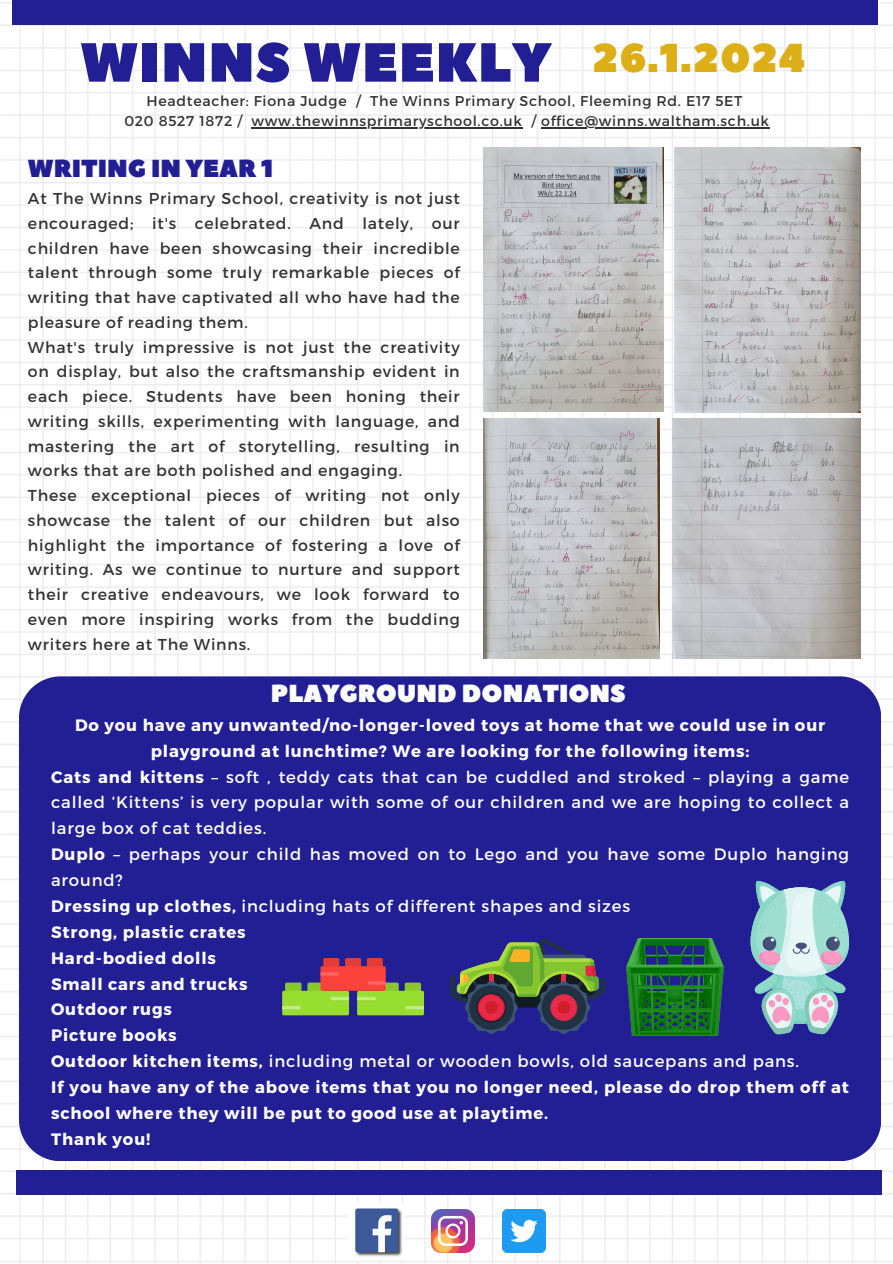
<style>
.page{position:relative;width:893px;height:1264px;background:#fff}
.page>*{position:absolute;margin:0;border:0;box-sizing:border-box;transform-origin:0 0}
.t1{font:54.9px "Peace Sans";letter-spacing:.02em;color:#221f95}
.t2{font:40.2px "Peace Sans";letter-spacing:.02em;color:#dcae18}
.t3{font:24.6px "Peace Sans";color:#fff}
.t4{font:24.6px "Peace Sans";color:#221f95}
.t5{font:16.5px "Montserrat";letter-spacing:.05em;color:#fff}
.t6{font:700 16.5px "Montserrat";letter-spacing:.05em;color:#fff}
.t7{font:15.75px/24.8px "Montserrat";letter-spacing:.05em;color:#323232}
.t8{font:14.25px "Montserrat";letter-spacing:.05em;color:#323232}
.s1{font-weight:700}
</style>
<div class="page">
<img style="left:0;top:0;width:892px;height:1263px">
<div style="left:12px;top:0;width:865px;height:25px;background:#221f95"></div>
<img style="left:348px;top:1203px;width:56px;height:55px">
<img style="left:431px;top:1209px;width:44px;height:43px">
<img style="left:502px;top:1209px;width:43px;height:43px">
<div style="left:16px;top:1170px;width:865px;height:24px;background:#221f95"></div>
<div style="left:19px;top:676px;width:861px;height:485px;background:#221f95"></div>
<svg style="left:750px;top:880px;width:99px;height:154px;background:#95afc7"></svg>
<img style="left:627px;top:938px;width:96px;height:97px">
<svg style="left:450px;top:938px;width:155px;height:96px;background:#4d4e5d"></svg>
<div style="left:307px;top:982px;width:17px;height:12px;background:#89c82b;border-radius:2px"></div>
<div style="left:285px;top:982px;width:16px;height:12px;background:#89c82b;border-radius:2px"></div>
<div style="left:282px;top:990px;width:67px;height:25px;background:#98de30;border-radius:2px"></div>
<svg style="left:330px;top:996px;width:19px;height:4px"></svg>
<svg style="left:282px;top:1006px;width:19px;height:3px"></svg>
<div style="left:323px;top:958px;width:16px;height:11px;background:#e33c35;border-radius:2px"></div>
<div style="left:345px;top:958px;width:16px;height:11px;background:#e33c35;border-radius:2px"></div>
<div style="left:367px;top:958px;width:16px;height:11px;background:#e33c35;border-radius:2px"></div>
<div style="left:382px;top:982px;width:17px;height:12px;background:#89c82b;border-radius:2px"></div>
<div style="left:404px;top:982px;width:17px;height:12px;background:#89c82b;border-radius:2px"></div>
<div style="left:357px;top:990px;width:67px;height:25px;background:#98de30;border-radius:2px"></div>
<svg style="left:357px;top:996px;width:19px;height:4px"></svg>
<svg style="left:405px;top:1006px;width:19px;height:3px"></svg>
<div style="left:320px;top:966px;width:65px;height:24px;background:#fc433b;border-radius:2px"></div>
<svg style="left:320px;top:972px;width:19px;height:3px"></svg>
<svg style="left:367px;top:981px;width:18px;height:3px"></svg>
<img style="left:483px;top:148px;width:180px;height:263px">
<img style="left:674px;top:148px;width:186px;height:264px">
<img style="left:483px;top:418px;width:176px;height:240px">
<img style="left:672px;top:418px;width:188px;height:240px">
<hr style="left:251px;top:127px;width:271px;height:2px;background:#323232">
<hr style="left:541px;top:127px;width:228px;height:2px;background:#323232">
<p class="t1" style="left:80px;top:26px;width:472px">WINNS WEEKLY</p>
<h3 class="t2" style="left:592px;top:32px;width:214px">26.1.2024</h3>
<h4 class="t8" style="left:146px;top:92px;width:597px">Headteacher: Fiona Judge / The Winns Primary School, Fleeming Rd. E17 5ET</h4>
<p class="t8" style="left:124px;top:112px;width:119px">020 8527 1872 /</p>
<p class="t8" style="left:251px;top:112px;width:519px">www.thewinnsprimaryschool.co.uk / office@winns.waltham.sch.uk</p>
<h4 class="t4" style="left:28px;top:152px;width:246px">WRITING IN YEAR 1</h4>
<p class="t7" style="left:28px;top:185px;width:433px">At The Winns Primary School, creativity is not just encouraged; it's celebrated. And lately, our children have been showcasing their incredible talent through some truly remarkable pieces of writing that have captivated all who have had the pleasure of reading them.<br>What's truly impressive is not just the creativity on display, but also the craftsmanship evident in each piece. Students have been honing their writing skills, experimenting with language, and mastering the art of storytelling, resulting in works that are both polished and engaging.<br>These exceptional pieces of writing not only showcase the talent of our children but also highlight the importance of fostering a love of writing. As we continue to nurture and support their creative endeavours, we look forward to even more inspiring works from the budding writers here at The Winns.</p>
<h2 class="t3" style="left:271px;top:677px;width:356px">PLAYGROUND DONATIONS</h2>
<p class="t6" style="left:75px;top:714px;width:751px">Do you have any unwanted/no-longer-loved toys at home that we could use in our</p>
<p class="t6" style="left:151px;top:740px;width:600px">playground at lunchtime? We are looking for the following items:</p>
<p class="t5" style="left:51px;top:766px;width:799px"><span class="s1">Cats and kittens</span> – soft , teddy cats that can be cuddled and stroked – playing a game</p>
<p class="t5" style="left:51px;top:791px;width:799px">called ‘Kittens’ is very popular with some of our children and we are hoping to collect a</p>
<p class="t5" style="left:51px;top:817px;width:216px">large box of cat teddies.</p>
<p class="t5" style="left:51px;top:843px;width:799px"><span class="s1">Duplo</span> – perhaps your child has moved on to Lego and you have some Duplo hanging</p>
<p class="t5" style="left:51px;top:869px;width:73px">around?</p>
<p class="t5" style="left:51px;top:895px;width:580px"><span class="s1">Dressing up clothes,</span> including hats of different shapes and sizes</p>
<p class="t6" style="left:51px;top:921px;width:196px">Strong, plastic crates</p>
<p class="t6" style="left:51px;top:947px;width:166px">Hard-bodied dolls</p>
<p class="t6" style="left:51px;top:973px;width:198px">Small cars and trucks</p>
<p class="t6" style="left:51px;top:998px;width:122px">Outdoor rugs</p>
<p class="t6" style="left:51px;top:1024px;width:127px">Picture books</p>
<p class="t5" style="left:51px;top:1050px;width:749px"><span class="s1">Outdoor kitchen items,</span> including metal or wooden bowls, old saucepans and pans.</p>
<p class="t6" style="left:51px;top:1076px;width:799px">If you have any of the above items that you no longer need, please do drop them off at</p>
<p class="t6" style="left:51px;top:1102px;width:498px">school where they will be put to good use at playtime.</p>
<p class="t6" style="left:51px;top:1128px;width:101px">Thank you!</p>
</div>
